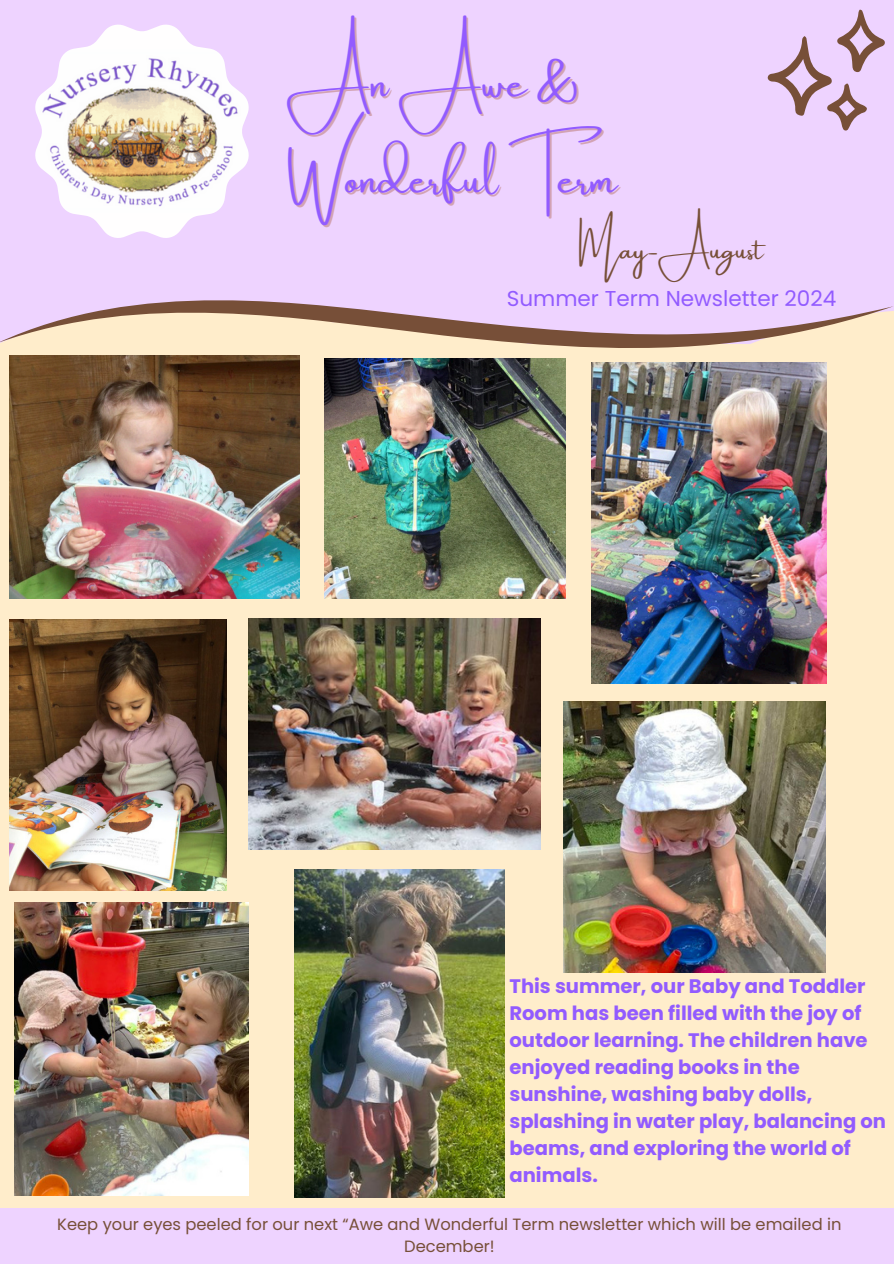
<style>
.page{position:relative;width:894px;height:1264px;background:#fff}
.page>*{position:absolute;margin:0;border:0;box-sizing:border-box;transform-origin:0 0}
.t1{font:41.7px "Amsterdam One";color:#925bff}
.t2{font:25.8px "Amsterdam One";color:#774f38}
.t3{font:21.45px "Poppins";color:#925bff}
.t4{font:700 19.5px/27px "Poppins";color:#925bff}
.t5{font:16.35px/22.2px "Poppins";color:#774f38;text-align:center}
</style>
<div class="page">
<div style="left:0;top:0;width:893px;height:1263px;background:#ffedcb"></div>
<div style="left:0;top:0;width:893px;height:344px;background:#eed3ff"></div>
<svg style="left:700px;top:402px;width:127px;height:330px"></svg>
<svg style="left:9px;top:355px;width:541px;height:338px"></svg>
<svg style="left:0;top:300px;width:767px;height:48px"></svg>
<div style="left:0;top:1207px;width:893px;height:56px;background:#eed3ff"></div>
<img style="left:10px;top:355px;width:289px;height:243px">
<img style="left:324px;top:358px;width:241px;height:240px">
<img style="left:591px;top:362px;width:235px;height:321px">
<img style="left:248px;top:618px;width:292px;height:231px">
<img style="left:10px;top:620px;width:216px;height:270px">
<img style="left:563px;top:701px;width:262px;height:271px">
<img style="left:14px;top:902px;width:234px;height:293px">
<img style="left:295px;top:869px;width:209px;height:328px">
<svg style="left:767px;top:10px;width:126px;height:370px"></svg>
<img style="left:35px;top:24px;width:213px;height:214px">
<p class="t1" style="left:287px;top:60px;width:294px">An Awe &amp;</p>
<p class="t1" style="left:287px;top:157px;width:331px">Wonderful Term</p>
<h4 class="t2" style="left:579px;top:236px;width:186px">May-August</h4>
<p class="t3" style="left:506px;top:283px;width:331px">Summer Term Newsletter 2024</p>
<p class="t4" style="left:509px;top:972px;width:378px">This summer, our Baby and Toddler<br>Room has been filled with the joy of outdoor learning. The children have enjoyed reading books in the sunshine, washing baby dolls, splashing in water play, balancing on beams, and exploring the world of animals.</p>
<p class="t5" style="left:57px;top:1212px;width:785px">Keep your eyes peeled for our next “Awe and Wonderful Term newsletter which will be emailed in<br>December!</p>
</div>
